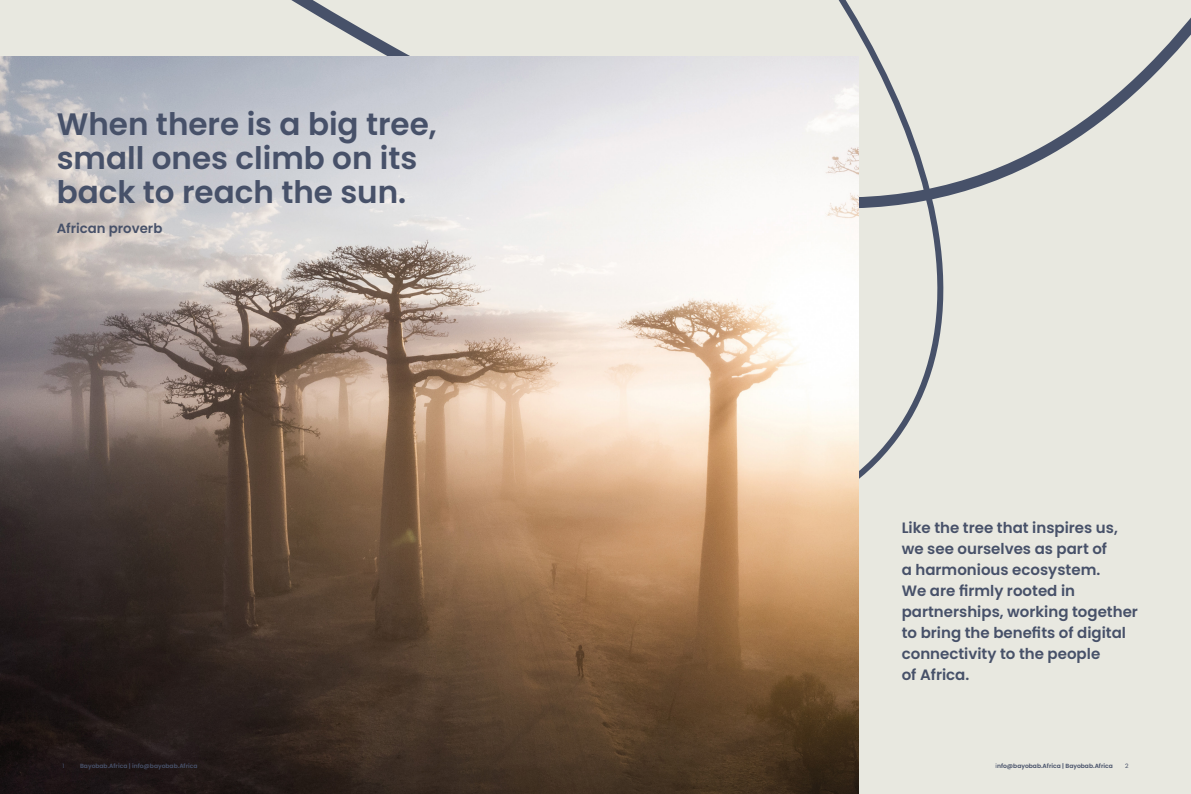
<style>
.page{position:relative;width:1191px;height:794px;background:#e8e8e0}
.page>*{position:absolute;margin:0;border:0;box-sizing:border-box;transform-origin:0 0}
.t1{font:600 31px/34px "Poppins";color:#475169}
.t2{font:600 15px/21px "Poppins";color:#475169}
.t3{font:600 13.3px "Poppins";color:#475169}
.t4{font:600 6px "Poppins";color:#475169}
.t5{font:6px "Poppins";color:#475169}
.s1{font-weight:400}
</style>
<div class="page">
<svg style="left:0;top:0;width:1191px;height:253px"></svg>
<img style="left:0;top:57px;width:859px;height:737px">
<h1 class="t1" style="left:57px;top:107px;width:381px">When there is a big tree, small ones climb on its back to reach the sun.</h1>
<p class="t3" style="left:57px;top:221px;width:107px">African proverb</p>
<p class="t2" style="left:901px;top:517px;width:238px">Like the tree that inspires us, we see ourselves as part of<br>a harmonious ecosystem.<br>We are firmly rooted in partnerships, working together to bring the benefits of digital connectivity to the people<br>of Africa.</p>
<p class="t5" style="left:62px;top:762px;width:3px">1</p>
<p class="t4" style="left:80px;top:762px;width:119px">Bayobab.Africa | info@bayobab.Africa</p>
<p class="t4" style="left:995px;top:762px;width:119px"><span class="s1">i</span>nfo@bayobab.Africa | Bayobab.Africa</p>
<p class="t5" style="left:1125px;top:762px;width:5px">2</p>
</div>
